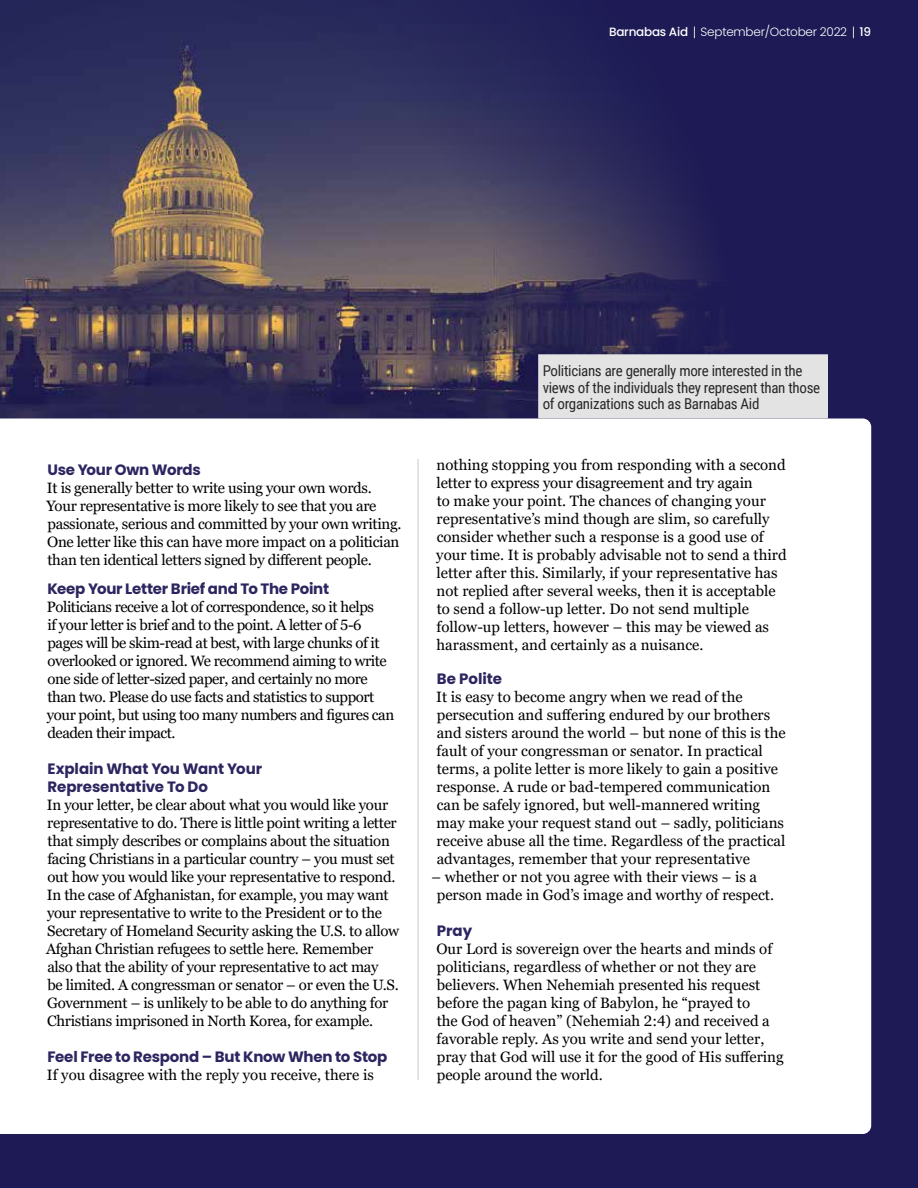
<style>
.page{position:relative;width:918px;height:1188px;background:#1d1a55}
.page>*{position:absolute;margin:0;border:0;box-sizing:border-box;transform-origin:0 0}
.t1{font:15px/18px "Georgia Pro";color:#000}
.t2{font:15px/18px "Georgia Pro";letter-spacing:-.02em;color:#000}
.t3{font:15px/18px "Georgia Pro";letter-spacing:-.03em;color:#000}
.t4{font:700 15px/18px "Poppins";letter-spacing:-.015em;color:#2c2660}
.t5{font:15px/16.5px "Roboto Condensed";letter-spacing:-.02em;color:#282827}
.t6{font:300 12px "Poppins";letter-spacing:-.02em;color:#fff}
.s1{font-weight:500}
</style>
<div class="page">
<img style="left:0;top:0;width:727px;height:418px">
<div style="left:0;top:418px;width:871px;height:716px;background:#fff"></div>
<div style="left:538px;top:354px;width:290px;height:64px;background:#e3e3e3"></div>
<hr style="left:418px;top:459px;width:1px;height:621px;background:#dadada">
<p class="t6" style="left:609px;top:25px;width:264px"><span class="s1">Barnabas Aid</span> September/October 2022 <span class="s1">19</span></p>
<p class="t4" style="left:47px;top:461px;width:155px">Use Your Own Words</p>
<p class="t2" style="left:46px;top:479px;width:357px">It is generally better to write using your own words.<br>Your representative is more likely to see that you are passionate, serious and committed by your own writing.<br>One letter like this can have more impact on a politician than ten identical letters signed by different people.</p>
<p class="t4" style="left:48px;top:580px;width:283px">Keep Your Letter Brief and To The Point</p>
<p class="t3" style="left:47px;top:598px;width:349px">Politicians receive a lot of correspondence, so it helps<br>if your letter is brief and to the point. A letter of 5-6 pages will be skim-read at best, with large chunks of it overlooked or ignored. We recommend aiming to write one side of letter-sized paper, and certainly no more than two. Please do use facts and statistics to support your point, but using too many numbers and figures can deaden their impact.</p>
<p class="t4" style="left:48px;top:760px;width:216px">Explain What You Want Your<br>Representative To Do</p>
<p class="t2" style="left:46px;top:796px;width:355px">In your letter, be clear about what you would like your representative to do. There is little point writing a letter that simply describes or complains about the situation facing Christians in a particular country – you must set out how you would like your representative to respond.<br>In the case of Afghanistan, for example, you may want your representative to write to the President or to the Secretary of Homeland Security asking the U.S. to allow Afghan Christian refugees to settle here. Remember also that the ability of your representative to act may<br>be limited. A congressman or senator – or even the U.S.<br>Government – is unlikely to be able to do anything for Christians imprisoned in North Korea, for example.</p>
<p class="t4" style="left:48px;top:1048px;width:341px">Feel Free to Respond – But Know When to Stop</p>
<p class="t1" style="left:47px;top:1066px;width:328px">If you disagree with the reply you receive, there is</p>
<p class="t5" style="left:543px;top:362px;width:279px">Politicians are generally more interested in the views of the individuals they represent than those of organizations such as Barnabas Aid</p>
<p class="t1" style="left:436px;top:457px;width:352px">nothing stopping you from responding with a second letter to express your disagreement and try again<br>to make your point. The chances of changing your representative’s mind though are slim, so carefully consider whether such a response is a good use of your time. It is probably advisable not to send a third letter after this. Similarly, if your representative has not replied after several weeks, then it is acceptable to send a follow-up letter. Do not send multiple follow-up letters, however – this may be viewed as harassment, and certainly as a nuisance.</p>
<p class="t4" style="left:437px;top:670px;width:67px">Be Polite</p>
<p class="t1" style="left:436px;top:688px;width:351px">It is easy to become angry when we read of the persecution and suffering endured by our brothers and sisters around the world – but none of this is the fault of your congressman or senator. In practical terms, a polite letter is more likely to gain a positive response. A rude or bad-tempered communication can be safely ignored, but well-mannered writing may make your request stand out – sadly, politicians receive abuse all the time. Regardless of the practical advantages, remember that your representative</p>
<p class="t1" style="left:437px;top:868px;width:339px;text-indent:-5px">– whether or not you agree with their views – is a person made in God’s image and worthy of respect.</p>
<p class="t4" style="left:437px;top:922px;width:37px">Pray</p>
<p class="t1" style="left:436px;top:940px;width:349px">Our Lord is sovereign over the hearts and minds of politicians, regardless of whether or not they are believers. When Nehemiah presented his request before the pagan king of Babylon, he “prayed to<br>the God of heaven” (Nehemiah 2:4) and received a favorable reply. As you write and send your letter, pray that God will use it for the good of His suffering people around the world.</p>
</div>
